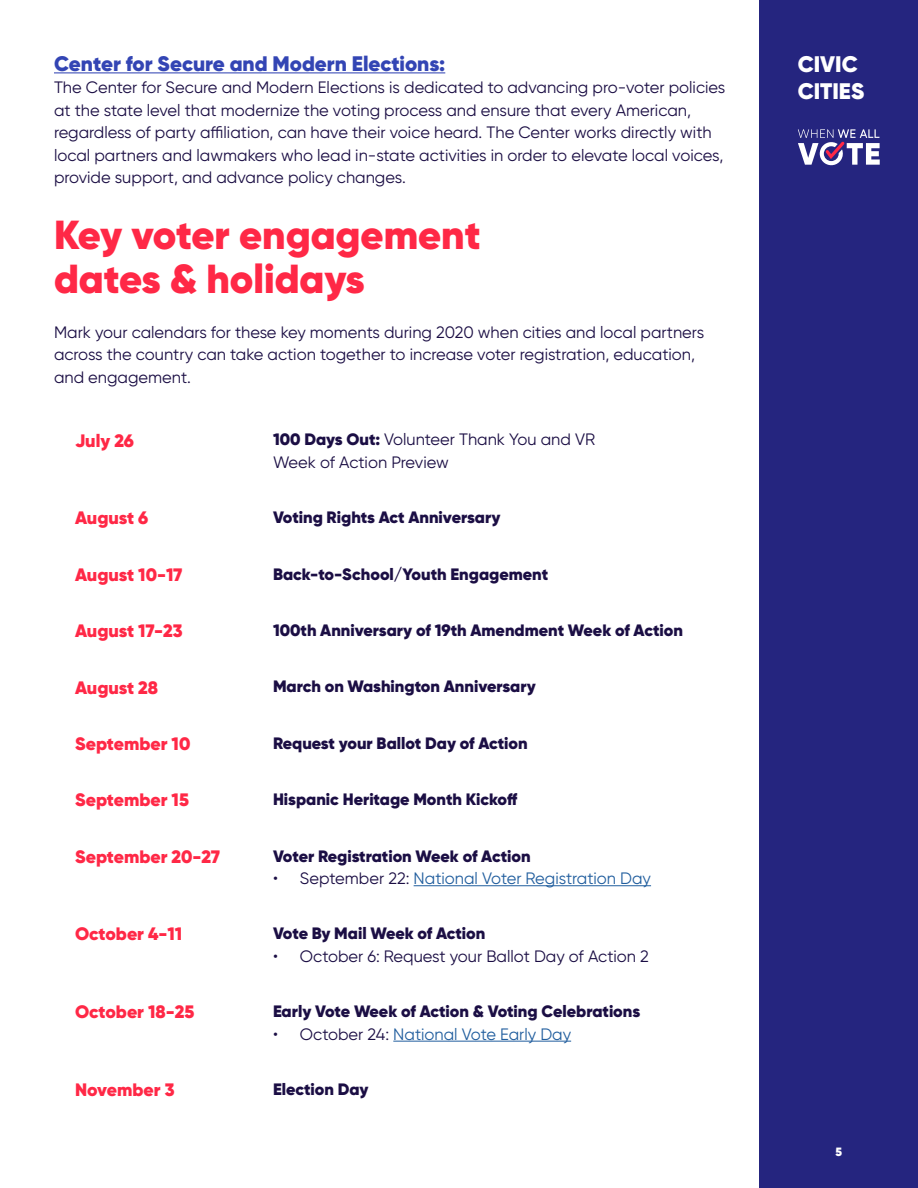
<style>
.page{position:relative;width:918px;height:1188px;background:#fff}
.page>*{position:absolute;margin:0;border:0;box-sizing:border-box;transform-origin:0 0}
.t1{font:900 40.5px/43.5px "Gilroy";color:#ff2846}
.t2{font:900 22.5px/27px "Gilroy";color:#fff}
.t3{font:900 21px "Gilroy";color:#3345b4}
.t4{font:900 18px "Gilroy";color:#ff2846}
.t5{font:16.5px/22.5px "Gilroy";color:#1b0e44}
.t6{font:900 16.5px "Gilroy";color:#1b0e44}
.t7{font:16.5px "Gilroy";color:#215e9e}
.t8{font:900 12px "Gilroy";color:#fff}
.s1{font-weight:900}
.s2{color:#1b0e44}
</style>
<div class="page">
<div style="left:760px;top:0;width:158px;height:1188px;background:#25257f"></div>
<svg style="left:798px;top:129px;width:82px;height:37px"></svg>
<hr style="left:54px;top:72px;width:391px;height:1px;background:#3345b4">
<hr style="left:414px;top:885px;width:237px;height:1px;background:#215e9e">
<hr style="left:393px;top:1041px;width:178px;height:1px;background:#215e9e">
<p class="t3" style="left:54px;top:50px;width:393px">Center for Secure and Modern Elections:</p>
<p class="t5" style="left:54px;top:76px;width:673px">The Center for Secure and Modern Elections is dedicated to advancing pro-voter policies at the state level that modernize the voting process and ensure that every American, regardless of party affiliation, can have their voice heard. The Center works directly with local partners and lawmakers who lead in-state activities in order to elevate local voices, provide support, and advance policy changes.</p>
<h1 class="t1" style="left:54px;top:213px;width:428px">Key voter engagement dates &amp; holidays</h1>
<p class="t5" style="left:54px;top:321px;width:652px">Mark your calendars for these key moments during 2020 when cities and local partners across the country can take action together to increase voter registration, education, and engagement.</p>
<p class="t4" style="left:75px;top:429px;width:61px">July 26</p>
<p class="t5" style="left:273px;top:428px;width:324px"><span class="s1">100 Days Out:</span> Volunteer Thank You and VR<br>Week of Action Preview</p>
<p class="t4" style="left:75px;top:507px;width:75px">August 6</p>
<p class="t6" style="left:273px;top:507px;width:229px">Voting Rights Act Anniversary</p>
<p class="t4" style="left:75px;top:563px;width:109px">August 10-17</p>
<p class="t6" style="left:273px;top:563px;width:277px">Back-to-School/Youth Engagement</p>
<p class="t4" style="left:75px;top:619px;width:109px">August 17-23</p>
<p class="t6" style="left:273px;top:620px;width:411px">100th Anniversary of 19th Amendment Week of Action</p>
<p class="t4" style="left:75px;top:676px;width:85px">August 28</p>
<p class="t6" style="left:273px;top:676px;width:264px">March on Washington Anniversary</p>
<p class="t4" style="left:75px;top:732px;width:117px">September 10</p>
<p class="t6" style="left:273px;top:733px;width:256px">Request your Ballot Day of Action</p>
<p class="t4" style="left:75px;top:789px;width:115px">September 15</p>
<p class="t6" style="left:273px;top:789px;width:246px">Hispanic Heritage Month Kickoff</p>
<p class="t4" style="left:75px;top:845px;width:146px">September 20-27</p>
<p class="t6" style="left:273px;top:845px;width:259px">Voter Registration Week of Action</p>
<p class="t7" style="left:273px;top:868px;width:380px"><span class="s2">• September 22:</span> National Voter Registration Day</p>
<p class="t4" style="left:75px;top:923px;width:109px">October 4-11</p>
<p class="t6" style="left:273px;top:923px;width:214px">Vote By Mail Week of Action</p>
<p class="t5" style="left:273px;top:945px;width:377px">• October 6: Request your Ballot Day of Action 2</p>
<p class="t4" style="left:75px;top:1000px;width:121px">October 18-25</p>
<p class="t6" style="left:273px;top:1001px;width:369px">Early Vote Week of Action &amp; Voting Celebrations</p>
<p class="t7" style="left:273px;top:1024px;width:300px"><span class="s2">• October 24:</span> National Vote Early Day</p>
<p class="t4" style="left:75px;top:1078px;width:101px">November 3</p>
<p class="t6" style="left:273px;top:1078px;width:97px">Election Day</p>
<h2 class="t2" style="left:798px;top:51px;width:68px">CIVIC<br>CITIES</h2>
<p class="t8" style="left:836px;top:1144px;width:8px">5</p>
</div>
